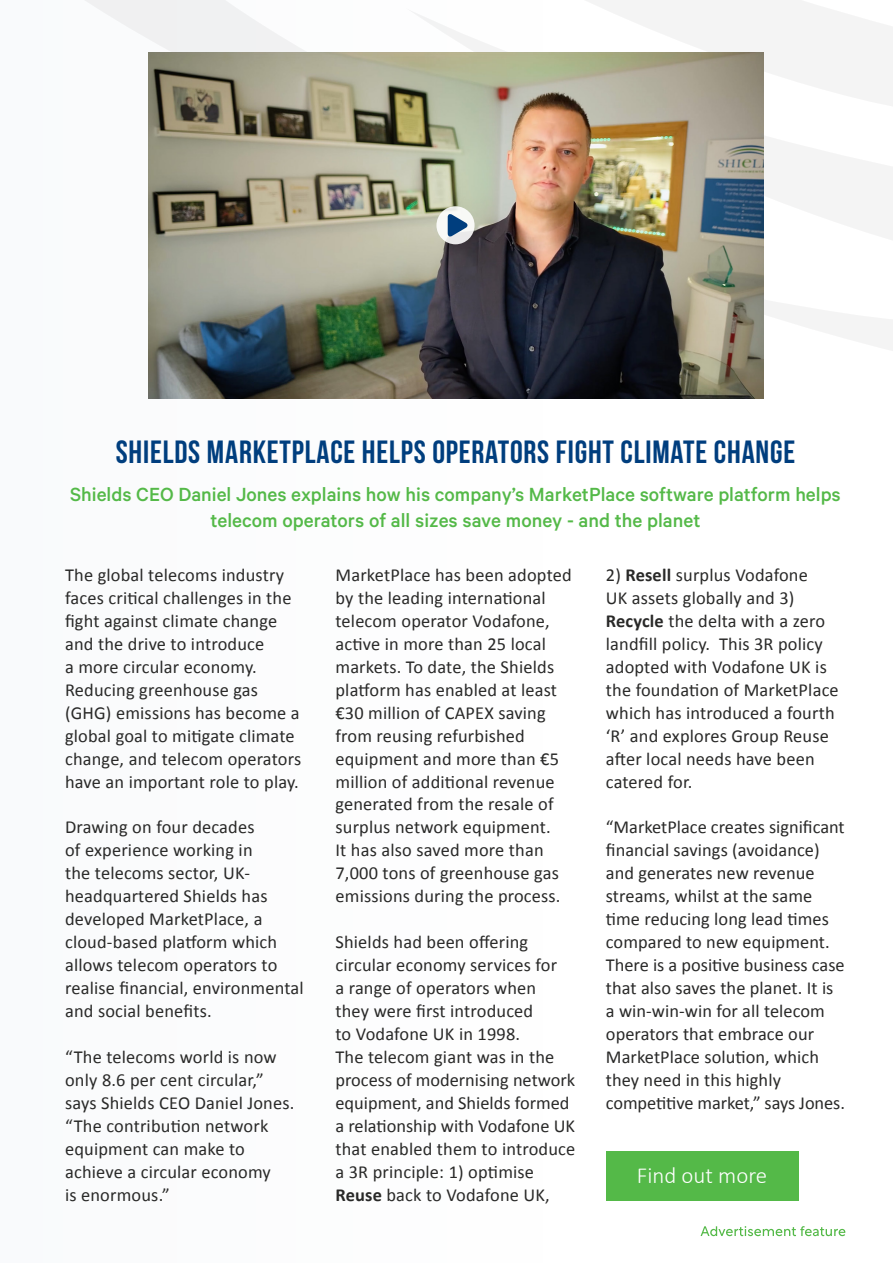
<style>
.page{position:relative;width:893px;height:1263px;background:#fff}
.page>*{position:absolute;margin:0;border:0;box-sizing:border-box;transform-origin:0 0}
.t1{font:700 32.1px "Bebas Neue";letter-spacing:.025em;color:#003e7e}
.t2{font:300 22.95px "Calibri";color:#fff}
.t3{font:500 21.45px/25.7px "Calibre";color:#54b948;text-align:center}
.t4{font:18.3px/23px "Calibri";letter-spacing:.01em;color:#292928}
.s1{font-weight:700}
</style>
<div class="page">
<svg style="left:763px;top:282px;width:130px;height:74px"></svg>
<svg style="left:85px;top:0;width:221px;height:52px;fill:#f0f1f2"></svg>
<svg style="left:411px;top:11px;width:482px;height:238px"></svg>
<svg style="left:557px;top:0;width:336px;height:110px"></svg>
<svg style="left:700px;top:1226px;width:145px;height:10px"></svg>
<img style="left:148px;top:52px;width:615px;height:346px">
<div style="left:606px;top:1151px;width:192px;height:50px;background:#54b948"></div>
<svg style="left:436px;top:206px;width:39px;height:38px"></svg>
<svg style="left:448px;top:213px;width:20px;height:24px"></svg>
<h1 class="t1" style="left:116px;top:434px;width:681px">SHIELDS MARKETPLACE HELPS OPERATORS FIGHT CLIMATE CHANGE</h1>
<p class="t3" style="left:70px;top:481px;width:772px">Shields CEO Daniel Jones explains how his company’s MarketPlace software platform helps telecom operators of all sizes save money - and the planet</p>
<p class="t4" style="left:65px;top:562px;width:238px">The global telecoms industry faces critical challenges in the fight against climate change and the drive to introduce<br>a more circular economy.<br>Reducing greenhouse gas (GHG) emissions has become a global goal to mitigate climate change, and telecom operators have an important role to play.</p>
<p class="t4" style="left:65px;top:815px;width:240px">Drawing on four decades<br>of experience working in<br>the telecoms sector, UK&shy;headquartered Shields has developed MarketPlace, a cloud-based platform which allows telecom operators to realise financial, environmental and social benefits.</p>
<p class="t4" style="left:65px;top:1044px;width:231px">“The telecoms world is now only 8.6 per cent circular,” says Shields CEO Daniel Jones. “The contribution network equipment can make to achieve a circular economy<br>is enormous.”</p>
<p class="t4" style="left:606px;top:562px;width:234px">2) <span class="s1">Resell</span> surplus Vodafone<br>UK assets globally and 3)<br><span class="s1">Recycle</span> the delta with a zero landfill policy. This 3R policy adopted with Vodafone UK is the foundation of MarketPlace which has introduced a fourth ‘R’ and explores Group Reuse after local needs have been catered for.</p>
<p class="t4" style="left:606px;top:815px;width:241px">“MarketPlace creates significant financial savings (avoidance) and generates new revenue streams, whilst at the same time reducing long lead times compared to new equipment.<br>There is a positive business case that also saves the planet. It is a win-win-win for all telecom operators that embrace our<br>MarketPlace solution, which they need in this highly competitive market,” says Jones.</p>
<p class="t4" style="left:335px;top:562px;width:238px">MarketPlace has been adopted by the leading international telecom operator Vodafone, active in more than 25 local markets. To date, the Shields platform has enabled at least €30 million of CAPEX saving from reusing refurbished equipment and more than €5 million of additional revenue generated from the resale of surplus network equipment.<br>It has also saved more than<br>7,000 tons of greenhouse gas emissions during the process.</p>
<p class="t4" style="left:335px;top:930px;width:241px">Shields had been offering circular economy services for<br>a range of operators when<br>they were first introduced<br>to Vodafone UK in 1998.<br>The telecom giant was in the process of modernising network equipment, and Shields formed a relationship with Vodafone UK that enabled them to introduce a 3R principle: 1) optimise<br><span class="s1">Reuse</span> back to Vodafone UK,</p>
<p class="t2" style="left:637px;top:1161px;width:132px">Find out more</p>
</div>
